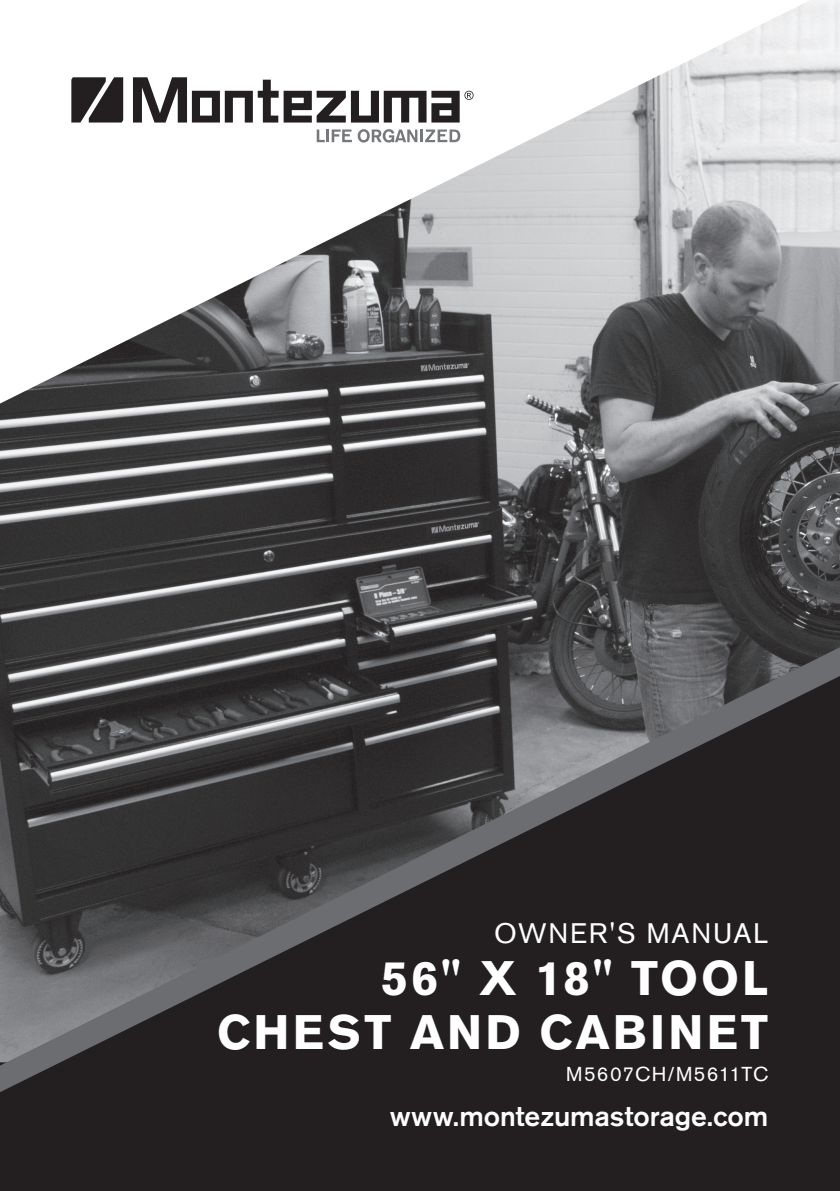
<style>
.page{position:relative;width:840px;height:1191px;background:#fff}
.page>*{position:absolute;margin:0;border:0;box-sizing:border-box;transform-origin:0 0}
.t1{font:700 48px/54px "Akzidenz Grotesk BE";letter-spacing:.065em;color:#fff;text-align:right}
.t2{font:500 28px "Akzidenz Grotesk BE";color:#fff}
.t3{font:28px "Akzidenz Grotesk BE";letter-spacing:.065em;color:#fff}
.t4{font:20px "Akzidenz Grotesk BE";letter-spacing:.055em;color:#fff}
</style>
<div class="page">
<div style="left:0;top:521px;width:839px;height:670px;background:#231f20"></div>
<img style="left:0;top:0;width:839px;height:647px">
<svg style="left:0;top:647px;width:839px;height:445px"></svg>
<p class="t3" style="left:494px;top:916px;width:275px">OWNER'S MANUAL</p>
<p class="t1" style="left:217px;top:952px;width:552px">56" X 18" TOOL<br>CHEST AND CABINET</p>
<p class="t4" style="left:566px;top:1062px;width:203px">M5607CH/M5611TC</p>
<p class="t2" style="left:389px;top:1098px;width:380px">www.montezumastorage.com</p>
</div>
